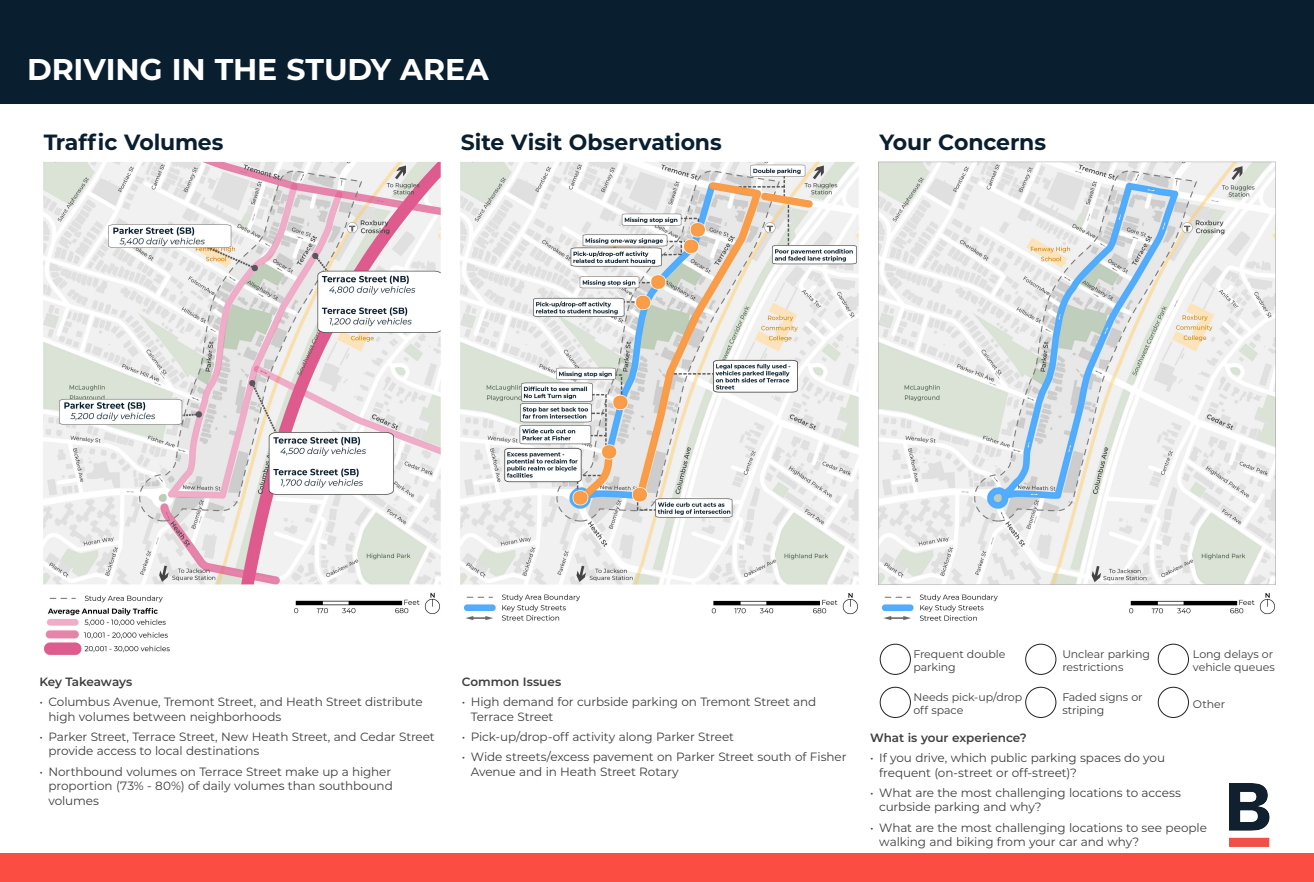
<style>
.page{position:relative;width:1314px;height:882px;background:#fff}
.page>*{position:absolute;margin:0;border:0;box-sizing:border-box;transform-origin:0 0}
.t1{font:700 30px "Montserrat";letter-spacing:-.005em;color:#fff}
.dk_blue_caption{font:700 22px "Montserrat";letter-spacing:-.005em;color:#091f2f}
.t2{font:12px/14.4px "Montserrat";letter-spacing:-.01em;color:#3e3e3f}
.t3{font:600 12px "Montserrat";color:#3e3e3f}
.t4{font:11px/13.2px "Montserrat";letter-spacing:-.005em;color:#3e3e3f}
</style>
<div class="page">
<div style="left:0;top:0;width:1314px;height:103px;background:#091f2f"></div>
<div style="left:0;top:854px;width:1314px;height:28px;background:#fb4d42"></div>
<img style="left:1229px;top:784px;width:41px;height:62px">
<img style="left:878px;top:161px;width:398px;height:460px">
<img style="left:43px;top:161px;width:398px;height:494px">
<img style="left:460px;top:161px;width:399px;height:460px">
<div style="left:880px;top:644px;width:31px;height:31px;border:1px solid #231f20;border-radius:50%"></div>
<div style="left:880px;top:687px;width:31px;height:31px;border:1px solid #231f20;border-radius:50%"></div>
<div style="left:1025px;top:644px;width:31px;height:31px;border:1px solid #231f20;border-radius:50%"></div>
<div style="left:1025px;top:687px;width:31px;height:31px;border:1px solid #231f20;border-radius:50%"></div>
<div style="left:1158px;top:644px;width:31px;height:31px;border:1px solid #231f20;border-radius:50%"></div>
<div style="left:1158px;top:687px;width:31px;height:31px;border:1px solid #231f20;border-radius:50%"></div>
<p class="t1" style="left:27px;top:47px;width:463px">DRIVING IN THE STUDY AREA</p>
<p class="dk_blue_caption" style="left:44px;top:126px;width:181px">Traffic Volumes</p>
<p class="dk_blue_caption" style="left:461px;top:126px;width:263px">Site Visit Observations</p>
<p class="dk_blue_caption" style="left:879px;top:126px;width:168px">Your Concerns</p>
<p class="t3" style="left:39px;top:673px;width:94px">Key Takeaways</p>
<p class="t2" style="left:48px;top:694px;width:376px;text-indent:-9px">• Columbus Avenue, Tremont Street, and Heath Street distribute high volumes between neighborhoods</p>
<p class="t2" style="left:48px;top:729px;width:388px;text-indent:-9px">• Parker Street, Terrace Street, New Heath Street, and Cedar Street provide access to local destinations</p>
<p class="t2" style="left:48px;top:764px;width:346px;text-indent:-9px">• Northbound volumes on Terrace Street make up a higher proportion (73% - 80%) of daily volumes than southbound volumes</p>
<p class="t3" style="left:462px;top:673px;width:101px">Common Issues</p>
<p class="t2" style="left:471px;top:694px;width:347px;text-indent:-9px">• High demand for curbside parking on Tremont Street and<br>Terrace Street</p>
<p class="t2" style="left:462px;top:729px;width:274px">• Pick-up/drop-off activity along Parker Street</p>
<p class="t2" style="left:471px;top:749px;width:377px;text-indent:-9px">• Wide streets/excess pavement on Parker Street south of Fisher<br>Avenue and in Heath Street Rotary</p>
<p class="t4" style="left:914px;top:647px;width:93px">Frequent double parking</p>
<p class="t4" style="left:1062px;top:647px;width:89px">Unclear parking restrictions</p>
<p class="t4" style="left:1193px;top:647px;width:83px">Long delays or vehicle queues</p>
<p class="t4" style="left:914px;top:690px;width:110px">Needs pick-up/drop off space</p>
<p class="t4" style="left:1062px;top:690px;width:82px">Faded signs or striping</p>
<p class="t4" style="left:1193px;top:697px;width:34px">Other</p>
<p class="t3" style="left:870px;top:729px;width:158px">What is your experience?</p>
<p class="t2" style="left:879px;top:750px;width:287px;text-indent:-9px">• If you drive, which public parking spaces do you frequent (on-street or off-street)?</p>
<p class="t2" style="left:879px;top:785px;width:303px;text-indent:-9px">• What are the most challenging locations to access curbside parking and why?</p>
<p class="t2" style="left:879px;top:820px;width:329px;text-indent:-9px">• What are the most challenging locations to see people walking and biking from your car and why?</p>
</div>
